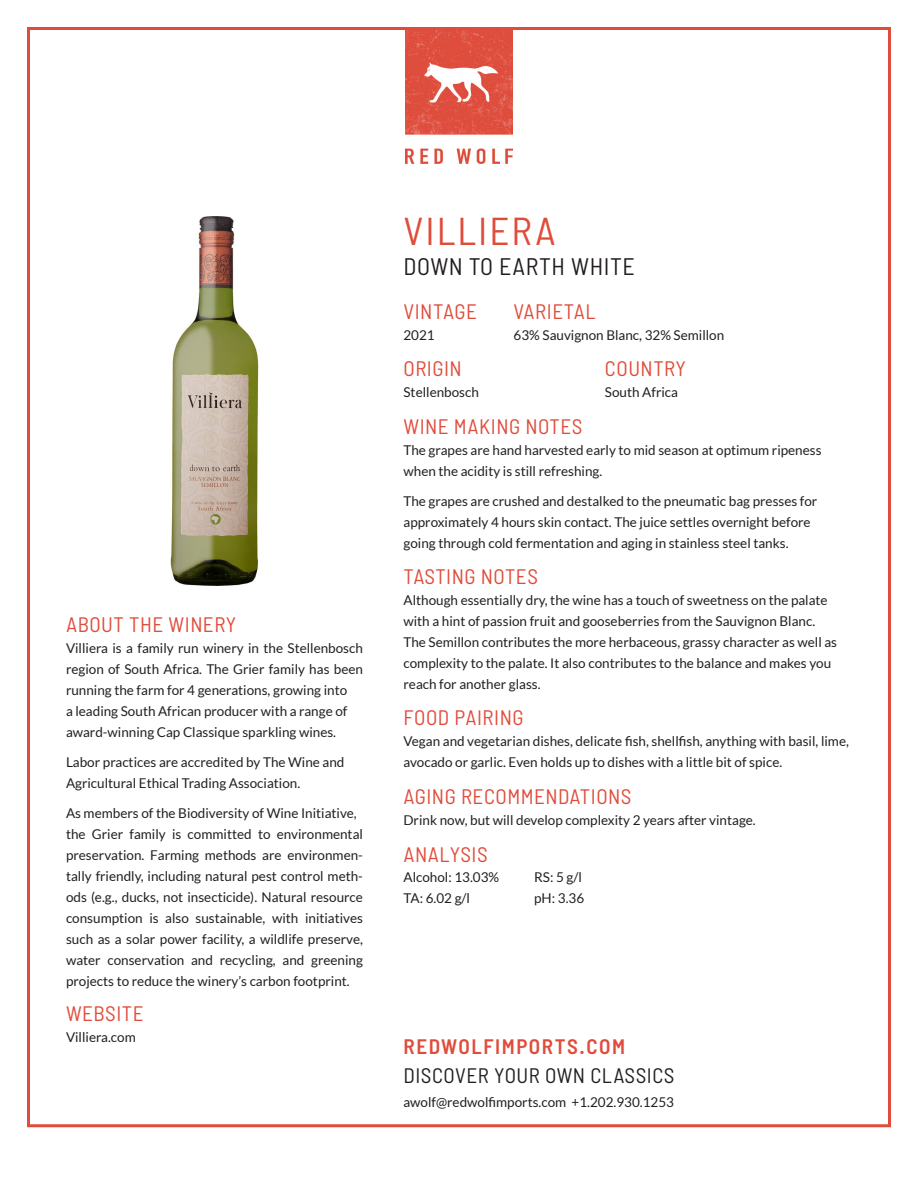
<style>
.page{position:relative;width:918px;height:1188px;background:#fff}
.page>*{position:absolute;margin:0;border:0;box-sizing:border-box;transform-origin:0 0}
.t1{font:semi-condensed 39px "Barlow";letter-spacing:.05em;color:#e04c3b}
.t2{font:semi-condensed 24px "Barlow";letter-spacing:.025em;color:#231f20}
.t3{font:semi-condensed 21px "Barlow";letter-spacing:.025em;color:#e04c3b}
.t4{font:semi-condensed 21px "Barlow";letter-spacing:.025em;color:#231f20}
.t5{font:600 semi-condensed 21px "Barlow";letter-spacing:.075em;color:#e04c3b}
.t6{font:13.5px/21px "Lato";color:#231f20}
</style>
<div class="page">
<img style="left:405px;top:31px;width:108px;height:133px">
<img style="left:170px;top:216px;width:89px;height:370px">
<p class="t3" style="left:66px;top:611px;width:172px">ABOUT THE WINERY</p>
<p class="t6" style="left:66px;top:637px;width:299px;text-align:justify">Villiera is a family run winery in the Stellenbosch region of South Africa. The Grier family has been running the farm for 4 generations, growing into</p>
<p class="t6" style="left:66px;top:700px;width:283px">a leading South African producer with a range of award-winning Cap Classique sparkling wines.</p>
<p class="t6" style="left:66px;top:751px;width:280px">Labor practices are accredited by The Wine and<br>Agricultural Ethical Trading Association.</p>
<p class="t6" style="left:66px;top:802px;width:292px">As members of the Biodiversity of Wine Initiative,</p>
<p class="t6" style="left:66px;top:823px;width:299px;text-align:justify">the Grier family is committed to environmental preservation. Farming methods are environmen&shy;tally friendly, including natural pest control meth&shy;ods (e.g., ducks, not insecticide). Natural resource consumption is also sustainable, with initiatives such as a solar power facility, a wildlife preserve, water conservation and recycling, and greening projects to reduce the winery’s carbon footprint.</p>
<p class="t3" style="left:66px;top:1001px;width:79px">WEBSITE</p>
<p class="t6" style="left:66px;top:1027px;width:71px">Villiera.com</p>
<p class="t1" style="left:404px;top:206px;width:154px">VILLIERA</p>
<p class="t2" style="left:404px;top:251px;width:233px">DOWN TO EARTH WHITE</p>
<p class="t3" style="left:404px;top:298px;width:75px">VINTAGE</p>
<p class="t6" style="left:404px;top:324px;width:33px">2021</p>
<p class="t3" style="left:404px;top:356px;width:60px">ORIGIN</p>
<p class="t6" style="left:404px;top:382px;width:77px">Stellenbosch</p>
<p class="t3" style="left:514px;top:298px;width:83px">VARIETAL</p>
<p class="t6" style="left:514px;top:324px;width:212px">63% Sauvignon Blanc, 32% Semillon</p>
<p class="t3" style="left:605px;top:356px;width:83px">COUNTRY</p>
<p class="t6" style="left:605px;top:382px;width:75px">South Africa</p>
<p class="t3" style="left:404px;top:414px;width:181px">WINE MAKING NOTES</p>
<p class="t6" style="left:404px;top:440px;width:420px">The grapes are hand harvested early to mid season at optimum ripeness when the acidity is still refreshing.</p>
<p class="t6" style="left:404px;top:491px;width:415px">The grapes are crushed and destalked to the pneumatic bag presses for approximately 4 hours skin contact. The juice settles overnight before going through cold fermentation and aging in stainless steel tanks.</p>
<p class="t3" style="left:404px;top:564px;width:136px">TASTING NOTES</p>
<p class="t6" style="left:404px;top:590px;width:435px">Although essentially dry, the wine has a touch of sweetness on the palate with a hint of passion fruit and gooseberries from the Sauvignon Blanc.<br>The Semillon contributes the more herbaceous, grassy character as well as complexity to the palate. It also contributes to the balance and makes you reach for another glass.</p>
<p class="t3" style="left:404px;top:705px;width:121px">FOOD PAIRING</p>
<p class="t6" style="left:404px;top:731px;width:447px">Vegan and vegetarian dishes, delicate fish, shellfish, anything with basil, lime, avocado or garlic. Even holds up to dishes with a little bit of spice.</p>
<p class="t3" style="left:404px;top:783px;width:230px">AGING RECOMMENDATIONS</p>
<p class="t6" style="left:404px;top:809px;width:354px">Drink now, but will develop complexity 2 years after vintage.</p>
<p class="t3" style="left:404px;top:841px;width:86px">ANALYSIS</p>
<p class="t6" style="left:404px;top:867px;width:97px">Alcohol: 13.03%</p>
<p class="t6" style="left:404px;top:888px;width:68px">TA: 6.02 g/l</p>
<p class="t6" style="left:534px;top:867px;width:49px">RS: 5 g/l</p>
<p class="t6" style="left:534px;top:888px;width:52px">pH: 3.36</p>
<p class="t5" style="left:404px;top:1034px;width:223px">REDWOLFIMPORTS.COM</p>
<p class="t4" style="left:404px;top:1062px;width:273px">DISCOVER YOUR OWN CLASSICS</p>
<p class="t6" style="left:404px;top:1091px;width:272px">awolf@redwolfi mports.com +1.202.930.1253</p>
</div>
